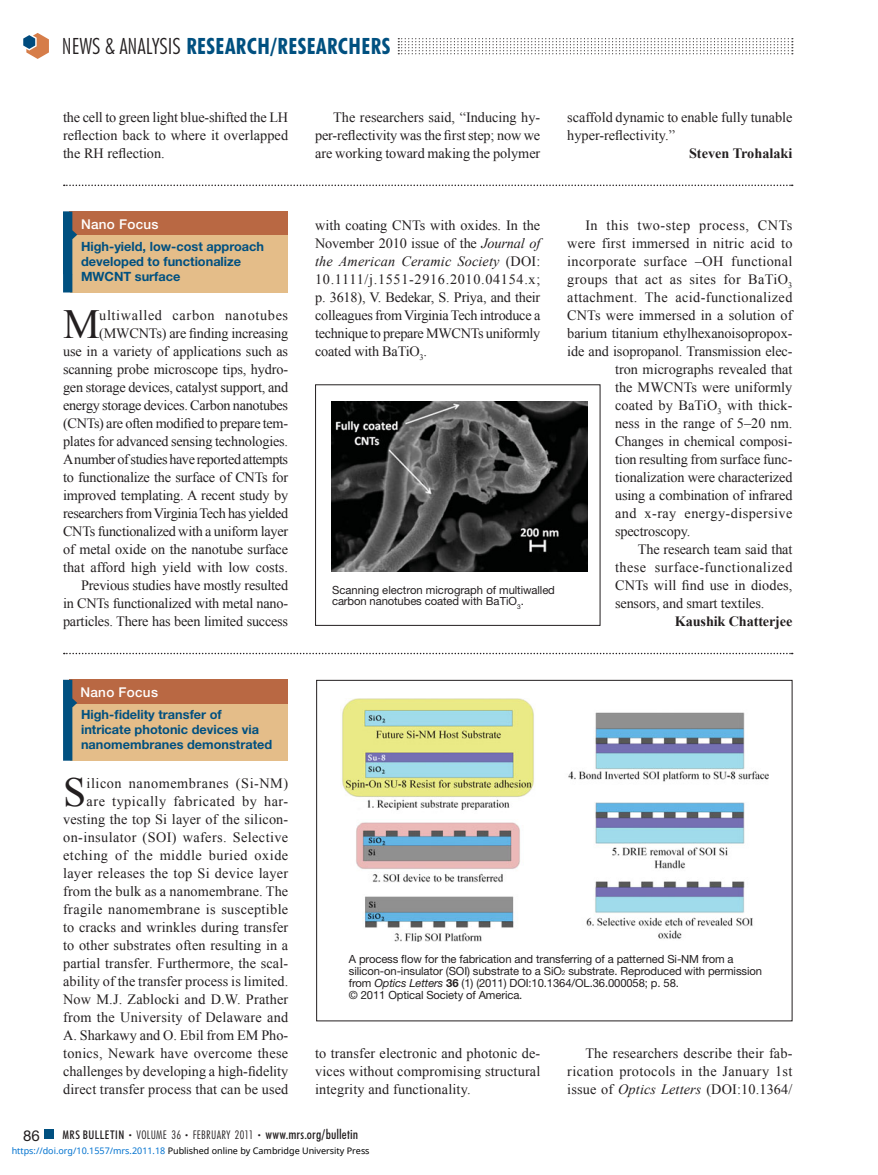
<style>
.page{position:relative;width:878px;height:1175px;background:#fff}
.page>*{position:absolute;margin:0;border:0;box-sizing:border-box;transform-origin:0 0}
.t1{font:41.4px "Times New Roman";color:#231f20}
.t2{font:700 condensed 22.5px "Futura BT";letter-spacing:.02em;color:#005080}
.t3{font:15px "Helvetica Neue LT Std";color:#231f20}
.t4{font:14.25px/18px "Times New Roman";color:#231f20;text-align:justify}
.t5{font:14.25px "Times New Roman";letter-spacing:.025em;color:#231f20}
.t6{font:14.25px "Times New Roman";letter-spacing:.035em;color:#231f20}
.t7{font:700 14.25px "Times New Roman";letter-spacing:-.01em;color:#231f20}
.t8{font:14.25px "Times New Roman";letter-spacing:.03em;color:#231f20}
.t9{font:500 13.5px "Helvetica Neue LT Std";letter-spacing:.02em;color:#fff}
.t10{font:700 12.75px/15px "Helvetica Neue LT Std";color:#005080}
.t11{font:300 condensed 12px "Futura BT";letter-spacing:.025em;color:#231f20}
.t12{font:11.25px/12px "Helvetica Neue LT Std";letter-spacing:-.01em;color:#231f20}
.t13{font:9px "Noto Sans";color:#000}
.s1{font-weight:300;color:#231f20}
.s2{font-style:italic}
.s3{font-size:6.6px}
.s4{font-weight:700}
.s5{font-weight:500}
.s6{font-size:7.5px}
.s7{font-weight:500;font-size:13.5px}
.s8{color:#0172cf}
</style>
<div class="page">
<div style="left:45px;top:1130px;width:9px;height:8px;background:#005080"></div>
<svg style="left:398px;top:38px;width:394px;height:16px"></svg>
<svg style="left:23px;top:33px;width:26px;height:26px"></svg>
<div style="left:316px;top:680px;width:476px;height:341px;border:1px solid #231f20"></div>
<img style="left:342px;top:699px;width:426px;height:242px">
<div style="left:71px;top:680px;width:217px;height:80px;background:#e4bd89"></div>
<div style="left:69px;top:680px;width:219px;height:23px;background:#b96843"></div>
<svg style="left:63px;top:680px;width:14px;height:80px"></svg>
<svg style="left:64px;top:652px;width:728px;height:2px"></svg>
<svg style="left:64px;top:184px;width:728px;height:2px"></svg>
<div style="left:71px;top:212px;width:217px;height:80px;background:#e4bd89"></div>
<div style="left:69px;top:212px;width:219px;height:23px;background:#b96843"></div>
<svg style="left:63px;top:212px;width:14px;height:80px"></svg>
<img style="left:332px;top:401px;width:255px;height:170px">
<div style="left:315px;top:384px;width:285px;height:242px;border:1px solid #231f20"></div>
<h2 class="t2" style="left:62px;top:38px;width:330px"><span class="s1">NEWS &amp; ANALYSIS</span> RESEARCH/RESEARCHERS</h2>
<p class="t3" style="left:23px;top:1130px;width:18px">86</p>
<p class="t4" style="left:63px;top:108px;width:227px">the cell to green light blue-shifted the LH reflection back to where it overlapped the RH reflection.</p>
<p class="t9" style="left:81px;top:219px;width:79px">Nano Focus</p>
<p class="t10" style="left:81px;top:240px;width:184px">High-yield, low-cost approach developed to functionalize<br>MWCNT surface</p>
<h1 class="t1" style="left:63px;top:301px;width:38px">M</h1>
<p class="t4" style="left:63px;top:306px;width:227px;text-align:right">ultiwalled carbon nanotubes (MWCNTs) are finding increasing<br>use in a variety of applications such as scanning probe microscope tips, hydro&shy;gen storage devices, catalyst support, and energy storage devices. Carbon nanotubes (CNTs) are often modified to prepare tem&shy;plates for advanced sensing technologies.<br>A number of studies have reported attempts to functionalize the surface of CNTs for improved templating. A recent study by researchers from Virginia Tech has yielded CNTs functionalized with a uniform layer of metal oxide on the nanotube surface that afford high yield with low costs.<br>Previous studies have mostly resulted<br>in CNTs functionalized with metal nano&shy;particles. There has been limited success</p>
<p class="t9" style="left:80px;top:687px;width:79px">Nano Focus</p>
<p class="t10" style="left:81px;top:708px;width:193px">High-fidelity transfer of intricate photonic devices via nanomembranes demonstrated</p>
<h1 class="t1" style="left:63px;top:769px;width:25px">S</h1>
<p class="t4" style="left:63px;top:774px;width:227px;text-align:right">ilicon nanomembranes (Si-NM)<br>are typically fabricated by har&shy;vesting the top Si layer of the silicon&shy;on-insulator (SOI) wafers. Selective etching of the middle buried oxide layer releases the top Si device layer from the bulk as a nanomembrane. The fragile nanomembrane is susceptible to cracks and wrinkles during transfer to other substrates often resulting in a partial transfer. Furthermore, the scal&shy;ability of the transfer process is limited.<br>Now M.J. Zablocki and D.W. Prather from the University of Delaware and A. Sharkawy and O. Ebil from EM Pho&shy;tonics, Newark have overcome these challenges by developing a high-fidelity direct transfer process that can be used</p>
<p class="t4" style="left:315px;top:108px;width:227px;text-indent:18px">The researchers said, “Inducing hy&shy;per-reflectivity was the first step; now we are working toward making the polymer</p>
<p class="t4" style="left:567px;top:108px;width:227px">scaffold dynamic to enable fully tunable hyper-reflectivity.”</p>
<p class="t7" style="left:689px;top:145px;width:105px">Steven Trohalaki</p>
<p class="t4" style="left:315px;top:216px;width:227px">with coating CNTs with oxides. In the November 2010 issue of the <span class="s2">Journal of the American Ceramic Society</span> (DOI:<br>10.1111/j.1551-2916.2010.04154.x; p. 3618), V. Bedekar, S. Priya, and their colleagues from Virginia Tech introduce a technique to prepare MWCNTs uniformly coated with BaTiO<sub>3</sub>.</p>
<p class="t12" style="left:332px;top:586px;width:224px;line-height:11.2px">Scanning electron micrograph of multiwalled carbon nanotubes coated with BaTiO<sub>3</sub>.</p>
<p class="t6" style="left:585px;top:217px;width:209px">In this two-step process, CNTs</p>
<p class="t4" style="left:567px;top:234px;width:227px">were first immersed in nitric acid to</p>
<p class="t5" style="left:567px;top:253px;width:227px">incorporate surface –OH functional</p>
<p class="t5" style="left:567px;top:271px;width:227px">groups that act as sites for BaTiO<sub>3</sub></p>
<p class="t5" style="left:567px;top:289px;width:227px">attachment. The acid-functionalized</p>
<p class="t4" style="left:567px;top:306px;width:227px">CNTs were immersed in a solution of</p>
<p class="t4" style="left:567px;top:324px;width:227px">barium titanium ethylhexanoisopropox-</p>
<p class="t4" style="left:567px;top:342px;width:227px">ide and isopropanol. Transmission elec-</p>
<p class="t4" style="left:615px;top:360px;width:179px">tron micrographs revealed that</p>
<p class="t4" style="left:615px;top:378px;width:179px">the MWCNTs were uniformly</p>
<p class="t4" style="left:615px;top:396px;width:179px">coated by BaTiO<sub>3</sub> with thick-</p>
<p class="t4" style="left:615px;top:414px;width:179px">ness in the range of 5–20 nm.</p>
<p class="t4" style="left:615px;top:432px;width:179px">Changes in chemical composi-</p>
<p class="t4" style="left:615px;top:450px;width:179px">tion resulting from surface func-</p>
<p class="t4" style="left:615px;top:468px;width:179px">tionalization were characterized</p>
<p class="t4" style="left:615px;top:486px;width:179px">using a combination of infrared</p>
<p class="t8" style="left:615px;top:505px;width:179px">and x-ray energy-dispersive</p>
<p class="t4" style="left:615px;top:522px;width:77px">spectroscopy.</p>
<p class="t4" style="left:637px;top:540px;width:156px">The research team said that</p>
<p class="t6" style="left:615px;top:559px;width:179px">these surface-functionalized</p>
<p class="t4" style="left:615px;top:576px;width:179px">CNTs will find use in diodes,</p>
<p class="t4" style="left:615px;top:594px;width:151px">sensors, and smart textiles.</p>
<p class="t7" style="left:674px;top:613px;width:119px">Kaushik Chatterjee</p>
<p class="t12" style="left:349px;top:954px;width:414px">A process flow for the fabrication and transferring of a patterned Si-NM from a silicon-on-insulator (SOI) substrate to a SiO<span class="s3">2</span> substrate. Reproduced with permission from <span class="s2">Optics Letters</span> <span class="s4">36</span> (1) (2011) DOI:10.1364/OL.36.000058; p. 58.<br>© 2011 Optical Society of America.</p>
<p class="t4" style="left:315px;top:1044px;width:227px">to transfer electronic and photonic de&shy;vices without compromising structural integrity and functionality.</p>
<p class="t4" style="left:567px;top:1044px;width:227px;text-indent:18px">The researchers describe their fab&shy;rication protocols in the January 1st issue of <span class="s2">Optics Letters</span> (DOI:10.1364/</p>
<p class="t11" style="left:62px;top:1130px;width:297px"><span class="s5">MRS BULLETIN</span> <span class="s6">•</span> VOLUME 36 <span class="s6">•</span> FEBRUARY 2011 <span class="s6">•</span> <span class="s7">www.mrs.org/bulletin</span></p>
<p class="t13" style="left:12px;top:1143px;width:359px"><span class="s8">https://doi.org/10.1557/mrs.2011.18</span> Published online by Cambridge University Press</p>
</div>
